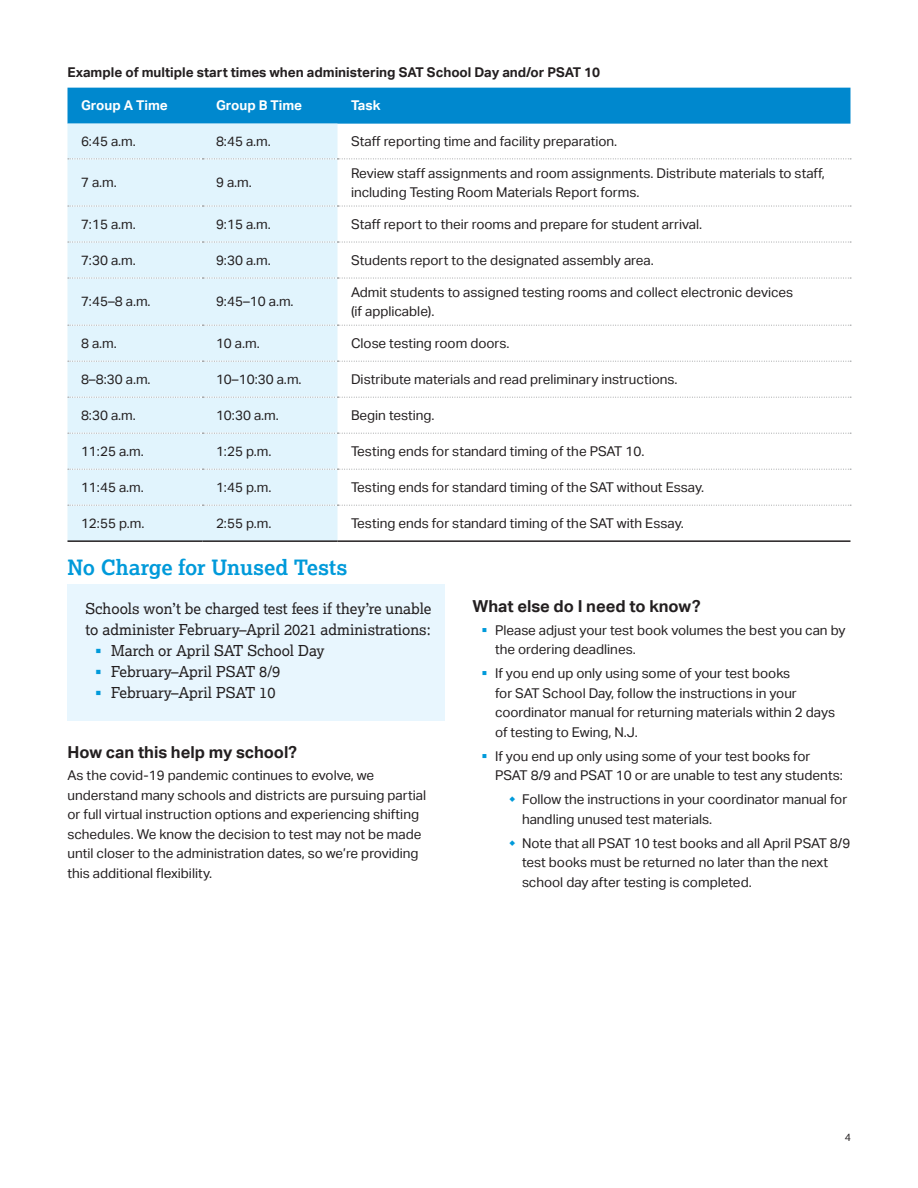
<style>
.page{position:relative;width:918px;height:1188px;background:#fff}
.page>*{position:absolute;margin:0;border:0;box-sizing:border-box;transform-origin:0 0}
.H4______14__Lex_BD{font:700 21px "Lexia";color:#009ada}
.Text______9_13__Akt{font:700 16.5px "Aktiv Grotesk";color:#231f20}
.Intro_with_Backgroun{font:15px/21px "Lexia";color:#231f20}
.Text______9_13__Akt-2{font:13.5px/19.5px "Aktiv Grotesk";color:#231f20}
.Table_Body_Copy{font:13.5px "Aktiv Grotesk";color:#231f20}
.Text______9_13__Akt-3{font:700 13.5px "Aktiv Grotesk";color:#231f20}
.Head_4{font:700 13.5px "Aktiv Grotesk";color:#fff}
.Source___Caption{font:10.5px "Aktiv Grotesk";color:#231f20}
.s1{font-family:"Aktiv Grotesk";font-size:18px;color:#009ada}
.s2{color:#009ada}
</style>
<div class="page">
<div style="left:68px;top:88px;width:782px;height:36px;background:#0088ce"></div>
<div style="left:68px;top:124px;width:270px;height:416px;background:#e1f4fd"></div>
<svg style="left:68px;top:159px;width:783px;height:1px"></svg>
<svg style="left:68px;top:242px;width:783px;height:1px"></svg>
<svg style="left:68px;top:278px;width:783px;height:1px"></svg>
<svg style="left:68px;top:206px;width:783px;height:1px"></svg>
<svg style="left:68px;top:325px;width:783px;height:1px"></svg>
<svg style="left:68px;top:361px;width:783px;height:1px"></svg>
<svg style="left:68px;top:397px;width:783px;height:1px"></svg>
<svg style="left:68px;top:433px;width:783px;height:1px"></svg>
<svg style="left:68px;top:469px;width:783px;height:1px"></svg>
<svg style="left:68px;top:505px;width:783px;height:1px"></svg>
<hr style="left:68px;top:540px;width:134px;height:2px;background:#231f20">
<hr style="left:202px;top:540px;width:136px;height:2px;background:#231f20">
<hr style="left:338px;top:540px;width:512px;height:2px;background:#231f20">
<div style="left:68px;top:585px;width:378px;height:136px;background:#e8f6fe"></div>
<p class="Text______9_13__Akt-3" style="left:68px;top:65px;width:534px">Example of multiple start times when administering SAT School Day and/or PSAT 10</p>
<p class="Head_4" style="left:81px;top:98px;width:88px">Group A Time</p>
<p class="Head_4" style="left:216px;top:98px;width:88px">Group B Time</p>
<p class="Head_4" style="left:351px;top:98px;width:31px">Task</p>
<p class="Table_Body_Copy" style="left:81px;top:133px;width:56px">6:45 a.m.</p>
<p class="Text______9_13__Akt-2" style="left:216px;top:131px;width:56px">8:45 a.m.</p>
<p class="Text______9_13__Akt-2" style="left:351px;top:131px;width:268px">Staff reporting time and facility preparation.</p>
<p class="Table_Body_Copy" style="left:81px;top:175px;width:37px">7 a.m.</p>
<p class="Text______9_13__Akt-2" style="left:216px;top:173px;width:37px">9 a.m.</p>
<p class="Text______9_13__Akt-2" style="left:351px;top:163px;width:475px">Review staff assignments and room assignments. Distribute materials to staff, including Testing Room Materials Report forms.</p>
<p class="Table_Body_Copy" style="left:81px;top:216px;width:56px">7:15 a.m.</p>
<p class="Text______9_13__Akt-2" style="left:216px;top:214px;width:56px">9:15 a.m.</p>
<p class="Text______9_13__Akt-2" style="left:351px;top:214px;width:353px">Staff report to their rooms and prepare for student arrival.</p>
<p class="Table_Body_Copy" style="left:81px;top:252px;width:56px">7:30 a.m.</p>
<p class="Text______9_13__Akt-2" style="left:216px;top:250px;width:56px">9:30 a.m.</p>
<p class="Text______9_13__Akt-2" style="left:351px;top:250px;width:304px">Students report to the designated assembly area.</p>
<p class="Table_Body_Copy" style="left:81px;top:294px;width:71px">7:45–8 a.m.</p>
<p class="Text______9_13__Akt-2" style="left:216px;top:292px;width:79px">9:45–10 a.m.</p>
<p class="Text______9_13__Akt-2" style="left:351px;top:282px;width:444px">Admit students to assigned testing rooms and collect electronic devices (if applicable).</p>
<p class="Table_Body_Copy" style="left:81px;top:335px;width:37px">8 a.m.</p>
<p class="Text______9_13__Akt-2" style="left:216px;top:334px;width:45px">10 a.m.</p>
<p class="Text______9_13__Akt-2" style="left:351px;top:334px;width:160px">Close testing room doors.</p>
<p class="Table_Body_Copy" style="left:81px;top:371px;width:71px">8–8:30 a.m.</p>
<p class="Text______9_13__Akt-2" style="left:216px;top:370px;width:87px">10–10:30 a.m.</p>
<p class="Text______9_13__Akt-2" style="left:351px;top:370px;width:328px">Distribute materials and read preliminary instructions.</p>
<p class="Table_Body_Copy" style="left:81px;top:407px;width:56px">8:30 a.m.</p>
<p class="Text______9_13__Akt-2" style="left:216px;top:406px;width:64px">10:30 a.m.</p>
<p class="Text______9_13__Akt-2" style="left:351px;top:406px;width:85px">Begin testing.</p>
<p class="Table_Body_Copy" style="left:81px;top:443px;width:64px">11:25 a.m.</p>
<p class="Text______9_13__Akt-2" style="left:216px;top:442px;width:57px">1:25 p.m.</p>
<p class="Text______9_13__Akt-2" style="left:351px;top:442px;width:295px">Testing ends for standard timing of the PSAT 10.</p>
<p class="Table_Body_Copy" style="left:81px;top:479px;width:64px">11:45 a.m.</p>
<p class="Text______9_13__Akt-2" style="left:216px;top:478px;width:57px">1:45 p.m.</p>
<p class="Text______9_13__Akt-2" style="left:351px;top:478px;width:355px">Testing ends for standard timing of the SAT without Essay.</p>
<p class="Table_Body_Copy" style="left:81px;top:515px;width:65px">12:55 p.m.</p>
<p class="Text______9_13__Akt-2" style="left:216px;top:514px;width:57px">2:55 p.m.</p>
<p class="Text______9_13__Akt-2" style="left:351px;top:514px;width:334px">Testing ends for standard timing of the SAT with Essay.</p>
<p class="H4______14__Lex_BD" style="left:68px;top:554px;width:282px">No Charge for Unused Tests</p>
<p class="Intro_with_Backgroun" style="left:86px;top:598px;width:348px">Schools won’t be charged test fees if they’re unable to administer February–April 2021 administrations:</p>
<p class="Intro_with_Backgroun" style="left:93px;top:640px;width:233px"><span class="s1">▪</span> March or April SAT School Day</p>
<p class="Intro_with_Backgroun" style="left:93px;top:661px;width:189px"><span class="s1">▪</span> February–April PSAT 8/9</p>
<p class="Intro_with_Backgroun" style="left:93px;top:682px;width:184px"><span class="s1">▪</span> February–April PSAT 10</p>
<p class="Text______9_13__Akt" style="left:472px;top:597px;width:230px">What else do I need to know?</p>
<p class="Text______9_13__Akt-2" style="left:495px;top:621px;width:352px;text-indent:-14px"><span class="s2">▪</span> Please adjust your test book volumes the best you can by the ordering deadlines.</p>
<p class="Text______9_13__Akt-2" style="left:495px;top:664px;width:342px;text-indent:-14px"><span class="s2">▪</span> If you end up only using some of your test books<br>for SAT School Day, follow the instructions in your coordinator manual for returning materials within 2 days of testing to Ewing, N.J.</p>
<p class="Text______9_13__Akt-2" style="left:495px;top:747px;width:349px;text-indent:-14px"><span class="s2">▪</span> If you end up only using some of your test books for<br>PSAT 8/9 and PSAT 10 or are unable to test any students:</p>
<p class="Text______9_13__Akt-2" style="left:522px;top:790px;width:327px">Follow the instructions in your coordinator manual for handling unused test materials.</p>
<p class="Text______9_13__Akt-2" style="left:522px;top:834px;width:330px">Note that all PSAT 10 test books and all April PSAT 8/9 test books must be returned no later than the next school day after testing is completed.</p>
<p class="Text______9_13__Akt" style="left:68px;top:743px;width:231px">How can this help my school?</p>
<p class="Text______9_13__Akt-2" style="left:68px;top:766px;width:360px">As the covid-19 pandemic continues to evolve, we understand many schools and districts are pursuing partial or full virtual instruction options and experiencing shifting schedules. We know the decision to test may not be made until closer to the administration dates, so we’re providing this additional flexibility.</p>
<p class="Source___Caption" style="left:845px;top:1131px;width:8px">4</p>
</div>
